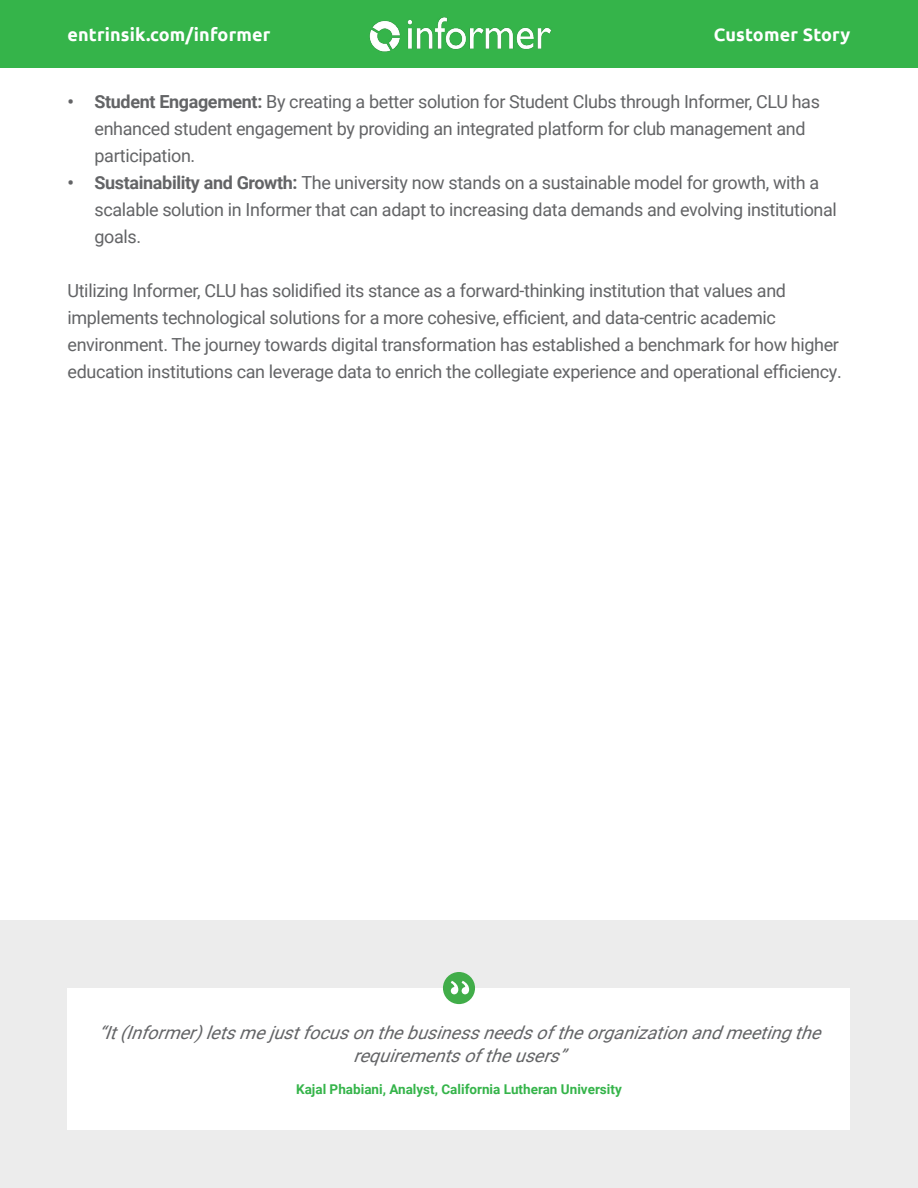
<style>
.page{position:relative;width:918px;height:1188px;background:#fff}
.page>*{position:absolute;margin:0;border:0;box-sizing:border-box;transform-origin:0 0}
.t1{font:18px/27px "Roboto";letter-spacing:-.02em;color:#636466}
.t2{font:italic 18px/22.5px "Roboto";color:#636466;text-align:center}
.t3{font:700 18px "Ubuntu";letter-spacing:.01em;color:#fff}
.t4{font:700 13.5px "Roboto";color:#35b44a}
.s1{font-weight:700}
</style>
<div class="page">
<div style="left:0;top:0;width:918px;height:68px;background:#35b44a"></div>
<img style="left:369px;top:17px;width:183px;height:35px">
<div style="left:0;top:920px;width:918px;height:268px;background:#ececec"></div>
<div style="left:68px;top:988px;width:782px;height:141px;background:#fff"></div>
<div style="left:443px;top:972px;width:32px;height:32px;background:#41ad49;border-radius:50%"></div>
<p class="t3" style="left:68px;top:24px;width:204px">entrinsik.com/informer</p>
<p class="t3" style="left:714px;top:24px;width:138px">Customer Story</p>
<p class="t1" style="left:94px;top:87px;width:727px;text-indent:-27px"><span class="s1">• Student Engagement:</span> By creating a better solution for Student Clubs through Informer, CLU has enhanced student engagement by providing an integrated platform for club management and participation.</p>
<p class="t1" style="left:94px;top:168px;width:744px;text-indent:-27px"><span class="s1">• Sustainability and Growth:</span> The university now stands on a sustainable model for growth, with a scalable solution in Informer that can adapt to increasing data demands and evolving institutional goals.</p>
<p class="t1" style="left:68px;top:276px;width:776px">Utilizing Informer, CLU has solidified its stance as a forward-thinking institution that values and implements technological solutions for a more cohesive, efficient, and data-centric academic environment. The journey towards digital transformation has established a benchmark for how higher education institutions can leverage data to enrich the collegiate experience and operational efficiency.</p>
<p class="t2" style="left:98px;top:1021px;width:732px">“It(Informer)letsmejustfocusonthebusinessneedsoftheorganizationandmeetingthe requirementsoftheusers”</p>
<p class="t4" style="left:296px;top:1080px;width:327px">Kajal Phabiani, Analyst, California Lutheran University</p>
</div>
